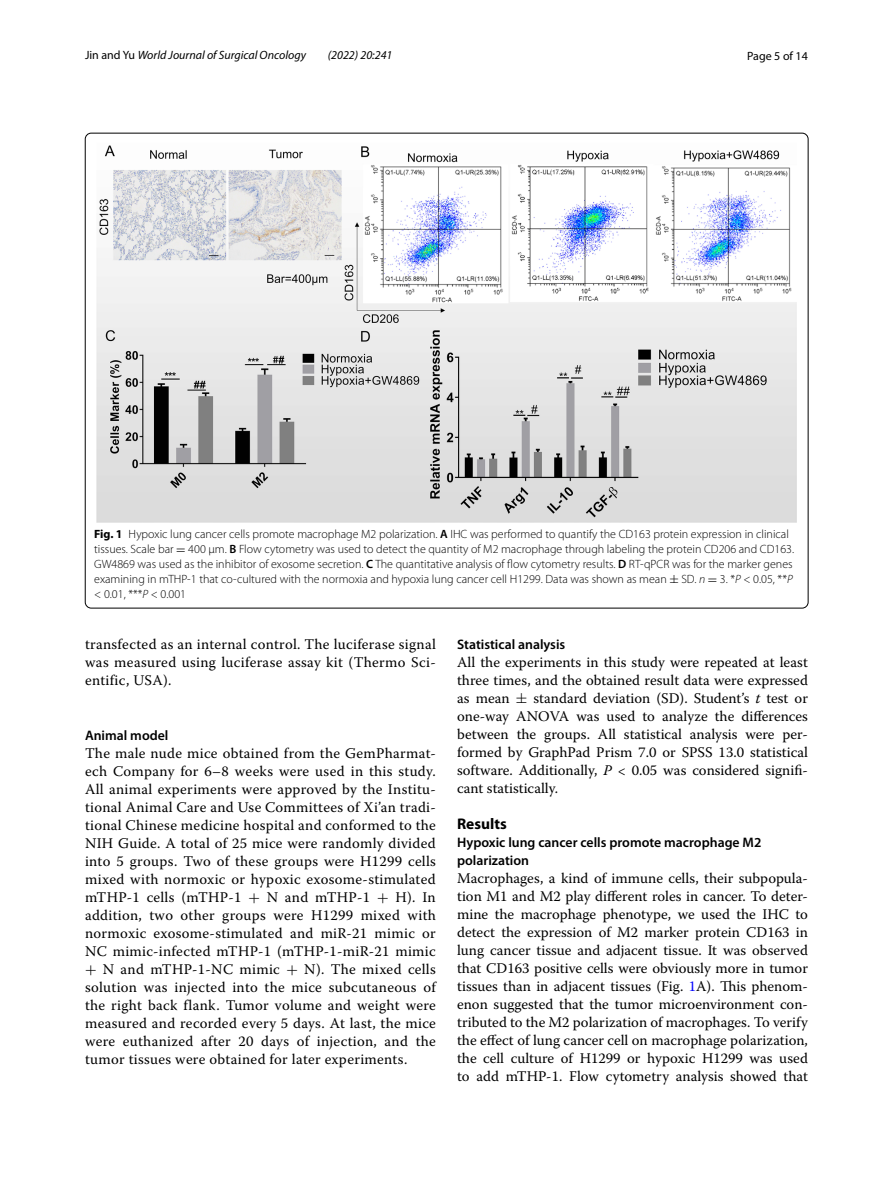
<style>
.page{position:relative;width:893px;height:1187px;background:#fff}
.page>*{position:absolute;margin:0;border:0;box-sizing:border-box;transform-origin:0 0}
.t1{font:700 15.45px "Myriad Pro";color:#000}
.t2{font:14.7px/18px "Warnock Pro";letter-spacing:.01em;color:#000;text-align:justify}
.t3{font:600 13.8px/18px "Myriad Pro";color:#000}
.t4{font:300 12px/15px "Myriad Pro";color:#000}
.t5{font:italic 12px "Myriad Pro";color:#000}
.t6{font:12px "Myriad Pro";color:#000}
.s1{font-style:normal}
.s2{font-weight:700}
.s3{font-weight:600}
.s4{font-family:"MTSY";font-weight:400}
.s5{font-style:italic}
.s6{font-family:"MTSY"}
.s7{color:#00f}
</style>
<div class="page">
<img style="left:96px;top:145px;width:701px;height:378px">
<p class="t5" style="left:85px;top:48px;width:222px"><span class="s1">Jin and Yu</span> World Journal of Surgical Oncology</p>
<p class="t5" style="left:328px;top:48px;width:66px">(2022) 20:241</p>
<p class="t6" style="left:747px;top:48px;width:62px">Page 5 of 14</p>
<p class="t4" style="left:94px;top:526px;width:701px"><span class="s2">Fig. 1</span> Hypoxic lung cancer cells promote macrophage M2 polarization. <span class="s3">A</span> IHC was performed to quantify the CD163 protein expression in clinical tissues. Scale bar <span class="s4">=</span> 400 μm. <span class="s3">B</span> Flow cytometry was used to detect the quantity of M2 macrophage through labeling the protein CD206 and CD163.<br>GW4869 was used as the inhibitor of exosome secretion. <span class="s3">C</span> The quantitative analysis of flow cytometry results. <span class="s3">D</span> RT-qPCR was for the marker genes examining in mTHP-1 that co-cultured with the normoxia and hypoxia lung cancer cell H1299. Data was shown as mean <span class="s4">±</span> SD. <span class="s5">n</span> <span class="s4">=</span> 3. *<span class="s5">P</span> &lt; 0.05, **<span class="s5">P </span>&lt; 0.01, ***<span class="s5">P</span> &lt; 0.001</p>
<p class="t2" style="left:85px;top:635px;width:352px">transfected as an internal control. The luciferase signal was measured using luciferase assay kit (Thermo Sci&shy;entific, USA).</p>
<p class="t3" style="left:85px;top:726px;width:85px">Animal model</p>
<p class="t2" style="left:85px;top:744px;width:352px">The male nude mice obtained from the GemPharmat&shy;ech Company for 6–8 weeks were used in this study.<br>All animal experiments were approved by the Institu&shy;tional Animal Care and Use Committees of Xi’an tradi&shy;tional Chinese medicine hospital and conformed to the NIH Guide. A total of 25 mice were randomly divided into 5 groups. Two of these groups were H1299 cells mixed with normoxic or hypoxic exosome-stimulated mTHP-1 cells (mTHP-1 <span class="s6">+</span> N and mTHP-1 <span class="s6">+</span> H). In addition, two other groups were H1299 mixed with normoxic exosome-stimulated and miR-21 mimic or NC mimic-infected mTHP-1 (mTHP-1-miR-21 mimic <span class="s6">+</span> N and mTHP-1-NC mimic <span class="s6">+</span> N). The mixed cells solution was injected into the mice subcutaneous of the right back flank. Tumor volume and weight were measured and recorded every 5 days. At last, the mice were euthanized after 20 days of injection, and the tumor tissues were obtained for later experiments.</p>
<p class="t3" style="left:457px;top:634px;width:110px">Statistical analysis</p>
<p class="t2" style="left:457px;top:652px;width:352px">All the experiments in this study were repeated at least three times, and the obtained result data were expressed as mean <span class="s6">±</span> standard deviation (SD). Student’s <span class="s5">t</span> test or one-way ANOVA was used to analyze the differences between the groups. All statistical analysis were per&shy;formed by GraphPad Prism 7.0 or SPSS 13.0 statistical software. Additionally, <span class="s5">P</span> &lt; 0.05 was considered signifi&shy;cant statistically.</p>
<p class="t1" style="left:457px;top:813px;width:51px">Results</p>
<p class="t3" style="left:457px;top:832px;width:306px">Hypoxic lung cancer cells promote macrophage M2 polarization</p>
<p class="t2" style="left:457px;top:868px;width:352px">Macrophages, a kind of immune cells, their subpopula&shy;tion M1 and M2 play different roles in cancer. To deter&shy;mine the macrophage phenotype, we used the IHC to detect the expression of M2 marker protein CD163 in lung cancer tissue and adjacent tissue. It was observed that CD163 positive cells were obviously more in tumor tissues than in adjacent tissues (Fig. <span class="s7">1</span>A). This phenom&shy;enon suggested that the tumor microenvironment con&shy;tributed to the M2 polarization of macrophages. To verify the effect of lung cancer cell on macrophage polarization, the cell culture of H1299 or hypoxic H1299 was used to add mTHP-1. Flow cytometry analysis showed that</p>
</div>
